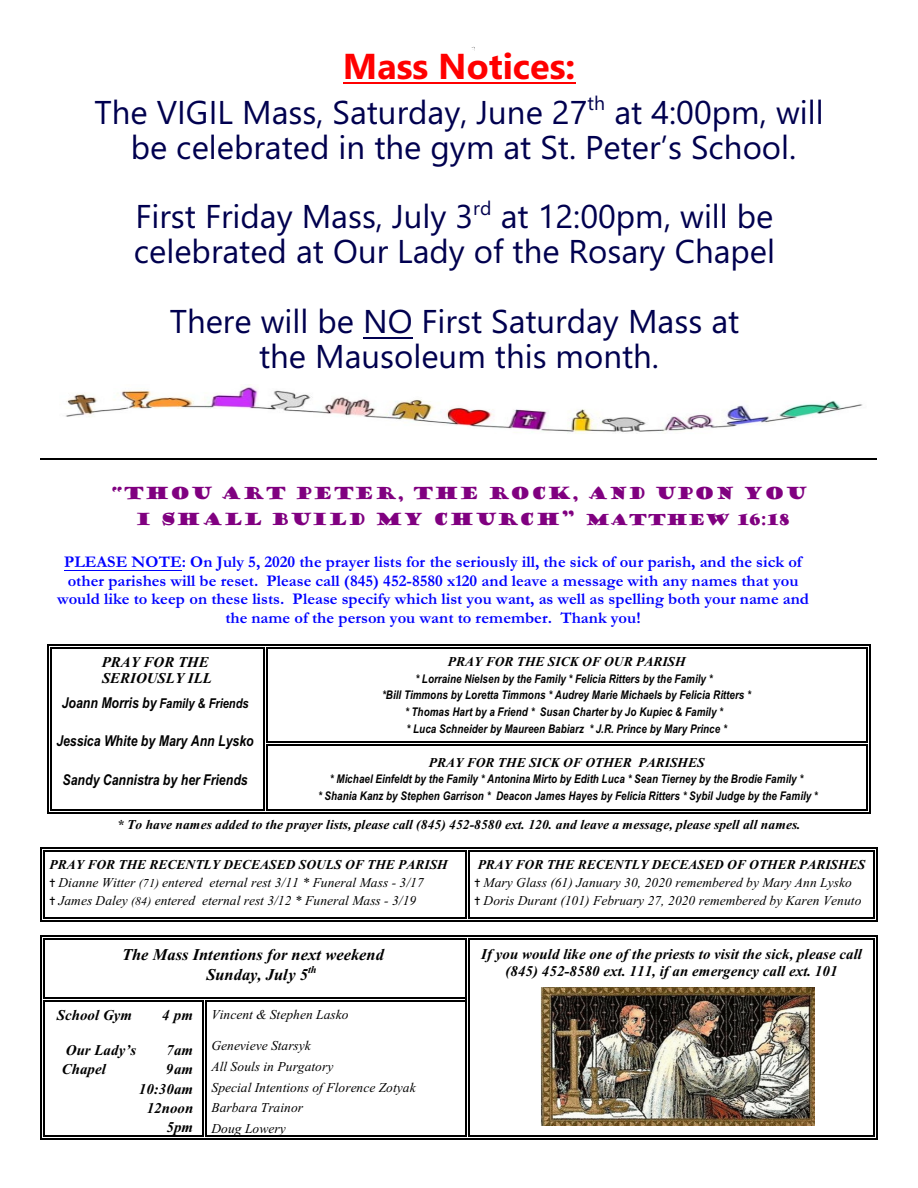
<style>
.page{position:relative;width:918px;height:1188px;background:#fff}
.page>*{position:absolute;margin:0;border:0;box-sizing:border-box;transform-origin:0 0}
.t1{font:700 36px "Leelawadee UI";color:#f00}
.t2{font:33px/35px "Leelawadee UI";color:#00004f;text-align:center}
.t3{font:700 16.5px/18.6px "Garamond";color:#00f;text-align:center}
.t4{font:16.5px/25.5px "Goudy Stout";letter-spacing:.01em;color:#800080;text-align:center}
.t5{font:italic 700 16.5px/19.2px "Times New Roman";color:#000}
.t6{font:italic 700 15px/19.2px "Times New Roman";color:#000}
.t7{font:italic 700 15px "Arial Narrow";color:#000}
.t8{font:italic 13.5px/20.5px "Times New Roman";color:#000}
.t9{font:italic 700 13.5px "Times New Roman";color:#000}
.t10{font:italic 700 13.5px "Arial Narrow";color:#000}
.t11{font:italic 700 12px/16.5px "Arial Narrow";letter-spacing:.005em;color:#000;text-align:center}
.s1{font-size:19.5px}
.s2{font-style:italic;font-size:15px}
.s3{font-size:15px}
.s4{font-weight:700}
.s5{font-size:12px}
</style>
<div class="page">
<hr style="left:50px;top:647px;width:1px;height:99px;background:#000">
<hr style="left:50px;top:647px;width:213px;height:1px;background:#000">
<hr style="left:47px;top:644px;width:2px;height:102px;background:#000">
<hr style="left:47px;top:644px;width:216px;height:1px;background:#000">
<hr style="left:266px;top:647px;width:1px;height:96px;background:#000">
<hr style="left:867px;top:647px;width:1px;height:96px;background:#000">
<hr style="left:266px;top:647px;width:602px;height:1px;background:#000">
<hr style="left:266px;top:741px;width:602px;height:2px;background:#000">
<hr style="left:263px;top:647px;width:2px;height:99px;background:#000">
<hr style="left:869px;top:644px;width:2px;height:102px;background:#000">
<hr style="left:263px;top:644px;width:607px;height:1px;background:#000">
<hr style="left:266px;top:744px;width:602px;height:2px;background:#000">
<hr style="left:50px;top:746px;width:1px;height:65px;background:#000">
<hr style="left:50px;top:809px;width:213px;height:2px;background:#000">
<hr style="left:47px;top:746px;width:2px;height:68px;background:#000">
<hr style="left:47px;top:812px;width:216px;height:2px;background:#000">
<hr style="left:266px;top:746px;width:1px;height:65px;background:#000">
<hr style="left:867px;top:746px;width:1px;height:65px;background:#000">
<hr style="left:266px;top:809px;width:602px;height:2px;background:#000">
<hr style="left:263px;top:746px;width:2px;height:65px;background:#000">
<hr style="left:869px;top:746px;width:2px;height:68px;background:#000">
<hr style="left:263px;top:812px;width:607px;height:2px;background:#000">
<hr style="left:43px;top:851px;width:2px;height:68px;background:#000">
<hr style="left:43px;top:851px;width:423px;height:1px;background:#000">
<hr style="left:43px;top:918px;width:423px;height:1px;background:#000">
<hr style="left:40px;top:848px;width:2px;height:74px;background:#000">
<hr style="left:40px;top:848px;width:426px;height:1px;background:#000">
<hr style="left:40px;top:921px;width:426px;height:1px;background:#000">
<hr style="left:469px;top:851px;width:1px;height:68px;background:#000">
<hr style="left:873px;top:851px;width:1px;height:68px;background:#000">
<hr style="left:469px;top:851px;width:405px;height:1px;background:#000">
<hr style="left:469px;top:918px;width:405px;height:1px;background:#000">
<hr style="left:466px;top:851px;width:1px;height:68px;background:#000">
<hr style="left:876px;top:848px;width:1px;height:74px;background:#000">
<hr style="left:466px;top:848px;width:411px;height:1px;background:#000">
<hr style="left:466px;top:921px;width:411px;height:1px;background:#000">
<hr style="left:43px;top:939px;width:2px;height:58px;background:#000">
<hr style="left:43px;top:939px;width:423px;height:1px;background:#000">
<hr style="left:40px;top:936px;width:2px;height:61px;background:#000">
<hr style="left:40px;top:936px;width:426px;height:1px;background:#000">
<hr style="left:469px;top:939px;width:1px;height:58px;background:#000">
<hr style="left:873px;top:939px;width:1px;height:58px;background:#000">
<hr style="left:469px;top:939px;width:405px;height:1px;background:#000">
<hr style="left:466px;top:939px;width:1px;height:58px;background:#000">
<hr style="left:876px;top:936px;width:1px;height:61px;background:#000">
<hr style="left:466px;top:936px;width:411px;height:1px;background:#000">
<hr style="left:43px;top:1000px;width:2px;height:137px;background:#000">
<hr style="left:43px;top:1000px;width:159px;height:1px;background:#000">
<hr style="left:43px;top:1136px;width:159px;height:1px;background:#000">
<hr style="left:40px;top:997px;width:2px;height:143px;background:#000">
<hr style="left:43px;top:997px;width:159px;height:1px;background:#000">
<hr style="left:40px;top:1139px;width:162px;height:1px;background:#000">
<hr style="left:205px;top:1000px;width:2px;height:137px;background:#000">
<hr style="left:205px;top:1000px;width:261px;height:1px;background:#000">
<hr style="left:205px;top:1136px;width:261px;height:1px;background:#000">
<hr style="left:202px;top:1000px;width:2px;height:137px;background:#000">
<hr style="left:202px;top:997px;width:264px;height:1px;background:#000">
<hr style="left:202px;top:1139px;width:264px;height:1px;background:#000">
<hr style="left:469px;top:997px;width:1px;height:140px;background:#000">
<hr style="left:873px;top:997px;width:1px;height:140px;background:#000">
<hr style="left:469px;top:1136px;width:405px;height:1px;background:#000">
<hr style="left:466px;top:997px;width:1px;height:140px;background:#000">
<hr style="left:876px;top:997px;width:1px;height:143px;background:#000">
<hr style="left:466px;top:1139px;width:411px;height:1px;background:#000">
<img style="left:65px;top:384px;width:798px;height:50px">
<img style="left:541px;top:987px;width:274px;height:139px">
<hr style="left:343px;top:82px;width:232px;height:2px;background:#f00">
<hr style="left:363px;top:337px;width:50px;height:2px;background:#00004f">
<hr style="left:64px;top:570px;width:118px;height:1px;background:#00f">
<hr style="left:40px;top:458px;width:837px;height:1px;background:#000">
<h1 class="t1" style="left:343px;top:53px;width:234px">Mass Notices:</h1>
<h2 class="t2" style="left:94px;top:98px;width:731px">The VIGIL Mass, Saturday, June 27<sup>th</sup> at 4:00pm, will be celebrated in the gym at St. Peter’s School.</h2>
<h2 class="t2" style="left:134px;top:202px;width:643px;text-align:left">First Friday Mass, July 3<sup>rd</sup> at 12:00pm, will be celebrated at Our Lady of the Rosary Chapel</h2>
<h2 class="t2" style="left:170px;top:307px;width:571px">There will be NO First Saturday Mass at the Mausoleum this month.</h2>
<h3 class="t4" style="left:111px;top:481px;width:697px">“THOU ART PETER, THE ROCK, AND UPON YOU<br>I SHALL BUILD MY CHURCH<span class="s1">”</span> <span class="s2">MattheW 16:18</span></h3>
<p class="t3" style="left:57px;top:555px;width:753px">PLEASE NOTE: On July 5, 2020 the prayer lists for the seriously ill, the sick of our parish, and the sick of other parishes will be reset. Please call (845) 452-8580 x120 and leave a message with any names that you would like to keep on these lists. Please specify which list you want, as well as spelling both your name and the name of the person you want to remember. Thank you!</p>
<p class="t6" style="left:102px;top:656px;width:112px;line-height:15.6px">PRAY FOR THE<br>SERIOUSLY ILL</p>
<p class="t10" style="left:62px;top:698px;width:188px"><span class="s3">Joann Morris by</span> Family &amp; Friends</p>
<p class="t7" style="left:56px;top:736px;width:199px">Jessica White by Mary Ann Lysko</p>
<p class="t7" style="left:63px;top:774px;width:187px">Sandy Cannistra by her Friends</p>
<p class="t9" style="left:448px;top:657px;width:239px">PRAY FOR THE SICK OF OUR PARISH</p>
<p class="t11" style="left:382px;top:672px;width:370px">* Lorraine Nielsen by the Family * Felicia Ritters by the Family *<br>*Bill Timmons by Loretta Timmons * Audrey Marie Michaels by Felicia Ritters * * Thomas Hart by a Friend * Susan Charter by Jo Kupiec &amp; Family *<br>* Luca Schneider by Maureen Babiarz * J.R. Prince by Mary Prince *</p>
<p class="t9" style="left:429px;top:758px;width:277px">PRAY FOR THE SICK OF OTHER PARISHES</p>
<p class="t11" style="left:318px;top:772px;width:501px">* Michael Einfeldt by the Family * Antonina Mirto by Edith Luca * Sean Tierney by the Brodie Family *<br>* Shania Kanz by Stephen Garrison * Deacon James Hayes by Felicia Ritters * Sybil Judge by the Family *</p>
<p class="t9" style="left:117px;top:820px;width:685px">* To have names added to the prayer lists, please call (845) 452-8580 ext. 120. and leave a message, please spell all names.</p>
<p class="t8" style="left:58px;top:858px;width:391px;line-height:17.1px;text-indent:-9px"><span class="s4">PRAY FOR THE RECENTLY DECEASED SOULS OF THE PARISH<br></span>Dianne Witter <span class="s5">(71)</span> entered eternal rest 3/11 * Funeral Mass - 3/17</p>
<p class="t8" style="left:58px;top:892px;width:359px">James Daley <span class="s5">(84)</span> entered eternal rest 3/12 * Funeral Mass - 3/19</p>
<p class="t9" style="left:478px;top:860px;width:389px">PRAY FOR THE RECENTLY DECEASED OF OTHER PARISHES</p>
<p class="t8" style="left:484px;top:874px;width:379px;line-height:18.1px">Mary Glass (61) January 30, 2020 remembered by Mary Ann Lysko<br>Doris Durant (101) February 27, 2020 remembered by Karen Venuto</p>
<h3 class="t5" style="left:206px;top:947px;width:179px;text-indent:-84px">The Mass Intentions for next weekend<br>Sunday, July 5<sup>th</sup></h3>
<p class="t6" style="left:481px;top:947px;width:382px;line-height:17.4px;text-align:center">If you would like one of the priests to visit the sick, please call (845) 452-8580 ext. 111, if an emergency call ext. 101</p>
<p class="t6" style="left:57px;top:1007px;width:77px">School Gym</p>
<p class="t6" style="left:162px;top:1007px;width:32px">4 pm</p>
<p class="t6" style="left:66px;top:1042px;width:72px">Our Lady’s</p>
<p class="t6" style="left:166px;top:1042px;width:29px">7am</p>
<p class="t6" style="left:62px;top:1061px;width:46px">Chapel</p>
<p class="t6" style="left:139px;top:1061px;width:56px;text-align:right">9am<br>10:30am<br>12noon<br>5pm</p>
<p class="t8" style="left:212px;top:1005px;width:139px">Vincent &amp; Stephen Lasko</p>
<p class="t8" style="left:212px;top:1037px;width:206px">Genevieve Starsyk<br>All Souls in Purgatory<br>Special Intentions of Florence Zotyak<br>Barbara Trainor<br>Doug Lowery</p>
</div>
